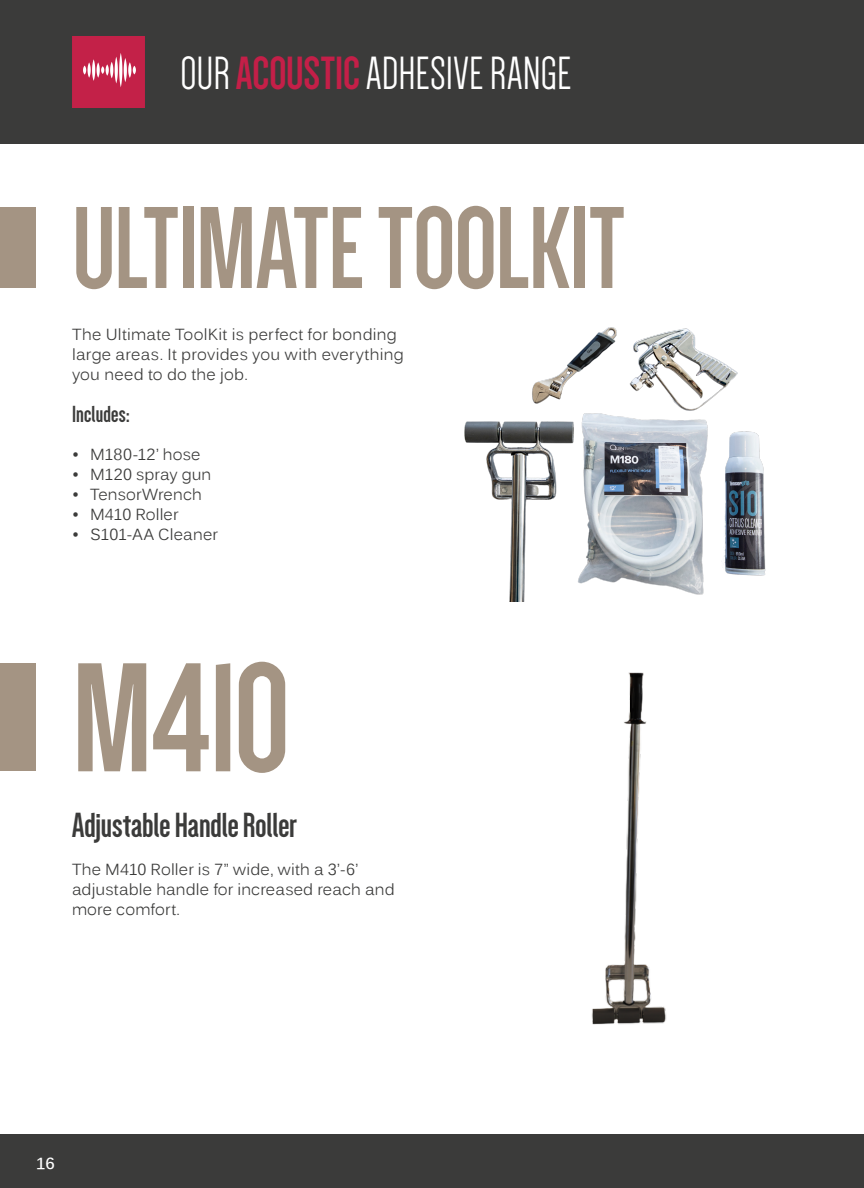
<style>
.page{position:relative;width:864px;height:1188px;background:#fff}
.page>*{position:absolute;margin:0;border:0;box-sizing:border-box;transform-origin:0 0}
.t1{font:700 160px "Dense";color:#a49483}
.t2{font:700 120px "Dense";letter-spacing:-.005em;color:#a49483}
.t3{font:48px "Dense";color:#fff}
.t4{font:700 36px "Dense";letter-spacing:-.005em;color:#3b3b3a}
.t5{font:700 24px "Dense";letter-spacing:.01em;color:#3b3b3a}
.t6{font:16px/20px "Kalinga";letter-spacing:.01em;color:#3b3b3a}
.t7{font:700 16px "Kalinga";color:#fff}
.s1{font-weight:700;color:#c41f48}
</style>
<div class="page">
<div style="left:0;top:0;width:864px;height:144px;background:#3b3b3a"></div>
<div style="left:0;top:1134px;width:864px;height:54px;background:#3b3b3a"></div>
<img style="left:72px;top:36px;width:72px;height:72px">
<div style="left:0;top:207px;width:36px;height:81px;background:#a49483"></div>
<img style="left:464px;top:327px;width:302px;height:274px">
<hr style="left:863px;top:0;width:1px;height:1134px;background:#3b3b3a">
<div style="left:0;top:663px;width:36px;height:108px;background:#a49483"></div>
<img style="left:591px;top:672px;width:76px;height:353px">
<h3 class="t3" style="left:180px;top:49px;width:393px">OUR <span class="s1">ACOUSTIC</span> ADHESIVE RANGE</h3>
<p class="t2" style="left:72px;top:190px;width:554px">ULTIMATE TOOLKIT</p>
<p class="t6" style="left:72px;top:325px;width:333px">The Ultimate ToolKit is perfect for bonding large areas. It provides you with everything you need to do the job.</p>
<p class="t5" style="left:72px;top:402px;width:59px">Includes:</p>
<p class="t6" style="left:72px;top:445px;width:130px">• M180-12’ hose</p>
<p class="t6" style="left:72px;top:465px;width:141px">• M120 spray gun</p>
<p class="t6" style="left:72px;top:485px;width:131px">• TensorWrench</p>
<p class="t6" style="left:72px;top:505px;width:108px">• M410 Roller</p>
<p class="t6" style="left:72px;top:525px;width:148px">• S101-AA Cleaner</p>
<p class="t1" style="left:72px;top:640px;width:220px">M410</p>
<p class="t4" style="left:72px;top:807px;width:226px">Adjustable Handle Roller</p>
<p class="t6" style="left:72px;top:861px;width:324px">The M410 Roller is 7” wide, with a 3’-6’ adjustable handle for increased reach and more comfort.</p>
<p class="t7" style="left:36px;top:1153px;width:20px">16</p>
</div>
